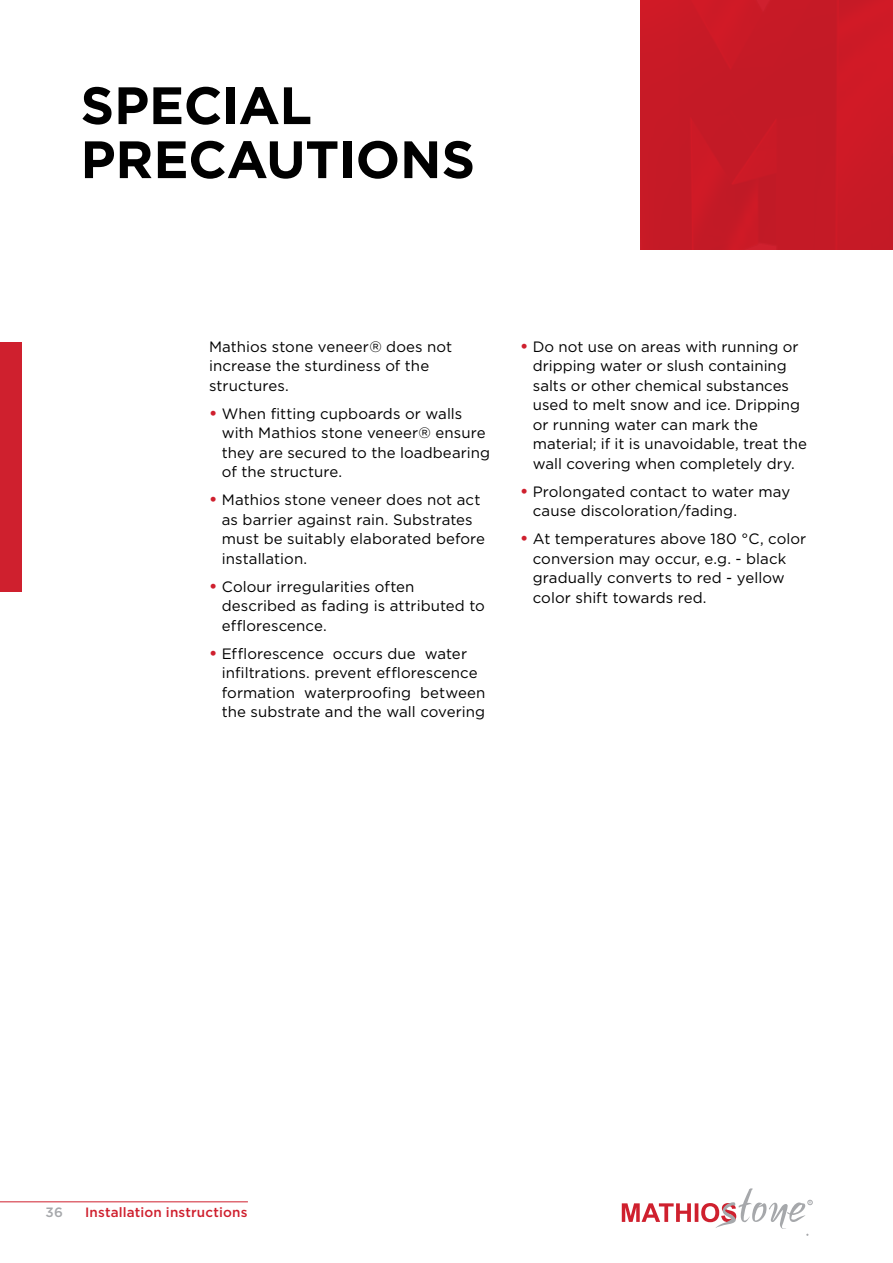
<style>
.page{position:relative;width:893px;height:1263px;background:#fff}
.page>*{position:absolute;margin:0;border:0;box-sizing:border-box;transform-origin:0 0}
.t1{font:700 52.5px/54px "Gotham Greek";letter-spacing:-.01em;color:#000}
.t2{font:15px/19.5px "Gotham Greek";letter-spacing:.005em;color:#000}
.t3{font:500 13.5px "Gotham Greek";letter-spacing:.015em;color:#cf202e}
.t4{font:500 13.5px "Gotham Greek";color:#a6a8ab}
.s1{font-weight:700;font-size:16.5px;color:#cf202e}
</style>
<div class="page">
<svg style="left:622px;top:1188px;width:191px;height:47px"></svg>
<hr style="left:0;top:1201px;width:248px;height:1px;background:#cf202e">
<div style="left:0;top:342px;width:21px;height:250px;background:#cf202e"></div>
<img style="left:641px;top:0;width:252px;height:249px">
<h1 class="t1" style="left:81px;top:77px;width:396px">SPECIAL<br>PRECAUTIONS</h1>
<p class="t2" style="left:209px;top:337px;width:245px">Mathios stone veneer® does not increase the sturdiness of the structures.</p>
<p class="t2" style="left:222px;top:404px;width:270px;text-indent:-13px"><span class="s1">•</span> When fitting cupboards or walls with Mathios stone veneer® ensure they are secured to the loadbearing of the structure.</p>
<p class="t2" style="left:222px;top:490px;width:265px;text-indent:-13px"><span class="s1">•</span> Mathios stone veneer does not act as barrier against rain. Substrates must be suitably elaborated before installation.</p>
<p class="t2" style="left:222px;top:577px;width:265px;text-indent:-13px"><span class="s1">•</span> Colour irregularities often described as fading is attributed to efflorescence.</p>
<p class="t2" style="left:222px;top:644px;width:265px;text-indent:-13px"><span class="s1">•</span> Efflorescence occurs due water infiltrations. prevent efflorescence formation waterproofing between the substrate and the wall covering</p>
<p class="t2" style="left:533px;top:337px;width:276px;text-indent:-13px"><span class="s1">•</span> Do not use on areas with running or dripping water or slush containing salts or other chemical substances used to melt snow and ice. Dripping or running water can mark the material; if it is unavoidable, treat the wall covering when completely dry.</p>
<p class="t2" style="left:533px;top:482px;width:259px;text-indent:-13px"><span class="s1">•</span> Prolongated contact to water may cause discoloration/fading.</p>
<p class="t2" style="left:533px;top:529px;width:275px;text-indent:-13px"><span class="s1">•</span> At temperatures above 180 °C, color conversion may occur, e.g. - black gradually converts to red - yellow color shift towards red.</p>
<p class="t4" style="left:45px;top:1204px;width:19px">36</p>
<p class="t3" style="left:85px;top:1204px;width:164px">Installation instructions</p>
</div>
